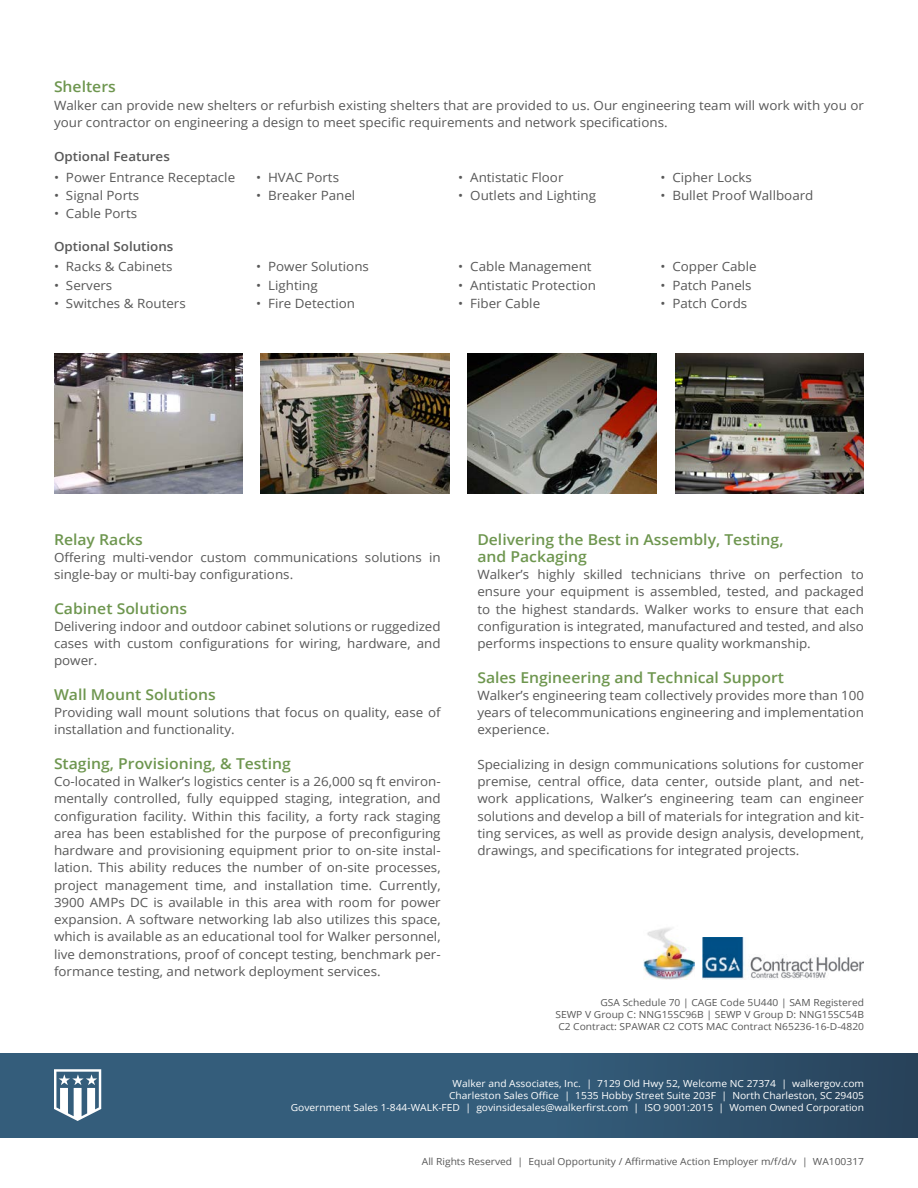
<style>
.page{position:relative;width:918px;height:1188px;background:#fff}
.page>*{position:absolute;margin:0;border:0;box-sizing:border-box;transform-origin:0 0}
.t1{font:600 15px "Open Sans";color:#6e964f;scale:1.05 1}
.t2{font:12.75px/17.2px "Open Sans";color:#585858;text-align:justify;scale:1.05 1}
.t3{font:600 12.75px "Open Sans";color:#585858;scale:1.05 1}
.t4{font:9.75px "Open Sans";color:#fff;scale:1.05 1}
.t5{font:9.75px "Open Sans";color:#585858;scale:1.05 1}
</style>
<div class="page">
<div style="left:0;top:1053px;width:918px;height:84px;background:linear-gradient(to right,#376483,#2c4b65)"></div>
<img style="left:54px;top:353px;width:189px;height:140px">
<img style="left:261px;top:353px;width:189px;height:140px">
<img style="left:468px;top:353px;width:189px;height:140px">
<img style="left:675px;top:353px;width:189px;height:140px">
<img style="left:702px;top:937px;width:162px;height:43px">
<img style="left:644px;top:928px;width:51px;height:52px">
<svg style="left:54px;top:1069px;width:47px;height:52px"></svg>
<p class="t1" style="left:54px;top:77px;width:60px">Shelters</p>
<p class="t2" style="left:54px;top:96px;width:773px">Walker can provide new shelters or refurbish existing shelters that are provided to us. Our engineering team will work with you or your contractor on engineering a design to meet specific requirements and network specifications.</p>
<p class="t3" style="left:54px;top:148px;width:112px">Optional Features</p>
<p class="t2" style="left:54px;top:168px;width:174px">• Power Entrance Receptacle</p>
<p class="t2" style="left:256px;top:168px;width:81px">• HVAC Ports</p>
<p class="t2" style="left:458px;top:168px;width:102px">• Antistatic Floor</p>
<p class="t2" style="left:660px;top:168px;width:89px">• Cipher Locks</p>
<p class="t2" style="left:54px;top:186px;width:83px">• Signal Ports</p>
<p class="t2" style="left:256px;top:186px;width:96px">• Breaker Panel</p>
<p class="t2" style="left:458px;top:186px;width:133px">• Outlets and Lighting</p>
<p class="t2" style="left:660px;top:186px;width:147px">• Bullet Proof Wallboard</p>
<p class="t2" style="left:54px;top:205px;width:81px">• Cable Ports</p>
<p class="t3" style="left:54px;top:238px;width:115px">Optional Solutions</p>
<p class="t2" style="left:54px;top:258px;width:114px">• Racks &amp; Cabinets</p>
<p class="t2" style="left:256px;top:258px;width:109px">• Power Solutions</p>
<p class="t2" style="left:458px;top:258px;width:129px">• Cable Management</p>
<p class="t2" style="left:660px;top:258px;width:93px">• Copper Cable</p>
<p class="t2" style="left:54px;top:276px;width:57px">• Servers</p>
<p class="t2" style="left:256px;top:276px;width:60px">• Lighting</p>
<p class="t2" style="left:458px;top:276px;width:133px">• Antistatic Protection</p>
<p class="t2" style="left:660px;top:276px;width:88px">• Patch Panels</p>
<p class="t2" style="left:54px;top:294px;width:127px">• Switches &amp; Routers</p>
<p class="t2" style="left:256px;top:294px;width:96px">• Fire Detection</p>
<p class="t2" style="left:458px;top:294px;width:80px">• Fiber Cable</p>
<p class="t2" style="left:660px;top:294px;width:84px">• Patch Cords</p>
<p class="t1" style="left:54px;top:529px;width:86px">Relay Racks</p>
<p class="t2" style="left:54px;top:548px;width:370px">Offering multi-vendor custom communications solutions in single-bay or multi-bay configurations.</p>
<p class="t1" style="left:54px;top:598px;width:128px">Cabinet Solutions</p>
<p class="t2" style="left:54px;top:617px;width:370px">Delivering indoor and outdoor cabinet solutions or ruggedized cases with custom configurations for wiring, hardware, and power.</p>
<p class="t1" style="left:54px;top:684px;width:156px">Wall Mount Solutions</p>
<p class="t2" style="left:54px;top:704px;width:370px">Providing wall mount solutions that focus on quality, ease of installation and functionality.</p>
<p class="t1" style="left:54px;top:753px;width:227px">Staging, Provisioning, &amp; Testing</p>
<p class="t2" style="left:54px;top:773px;width:370px">Co-located in Walker’s logistics center is a 26,000 sq ft environ&shy;mentally controlled, fully equipped staging, integration, and configuration facility. Within this facility, a forty rack staging area has been established for the purpose of preconfiguring hardware and provisioning equipment prior to on-site instal&shy;lation. This ability reduces the number of on-site processes, project management time, and installation time. Currently, 3900 AMPs DC is available in this area with room for power expansion. A software networking lab also utilizes this space, which is available as an educational tool for Walker personnel, live demonstrations, proof of concept testing, benchmark per&shy;formance testing, and network deployment services.</p>
<p class="t1" style="left:477px;top:529px;width:293px">Delivering the Best in Assembly, Testing,</p>
<p class="t1" style="left:477px;top:546px;width:106px">and Packaging</p>
<p class="t2" style="left:477px;top:566px;width:370px">Walker’s highly skilled technicians thrive on perfection to ensure your equipment is assembled, tested, and packaged to the highest standards. Walker works to ensure that each configuration is integrated, manufactured and tested, and also performs inspections to ensure quality workmanship.</p>
<p class="t1" style="left:477px;top:667px;width:294px">Sales Engineering and Technical Support</p>
<p class="t2" style="left:477px;top:686px;width:370px">Walker’s engineering team collectively provides more than 100 years of telecommunications engineering and implementation experience.</p>
<p class="t2" style="left:477px;top:755px;width:370px">Specializing in design communications solutions for customer premise, central office, data center, outside plant, and net&shy;work applications, Walker’s engineering team can engineer solutions and develop a bill of materials for integration and kit&shy;ting services, as well as provide design analysis, development, drawings, and specifications for integrated projects.</p>
<p class="t5" style="left:600px;top:996px;width:253px">GSA Schedule 70 | CAGE Code 5U440 | SAM Registered</p>
<p class="t5" style="left:556px;top:1008px;width:295px">SEWP V Group C: NNG15SC96B | SEWP V Group D: NNG15SC54B</p>
<p class="t5" style="left:558px;top:1020px;width:293px">C2 Contract: SPAWAR C2 COTS MAC Contract N65236-16-D-4820</p>
<p class="t4" style="left:453px;top:1077px;width:393px">Walker and Associates, Inc. | 7129 Old Hwy 52, Welcome NC 27374 | walkergov.com</p>
<p class="t4" style="left:449px;top:1089px;width:397px">Charleston Sales Office | 1535 Hobby Street Suite 203F | North Charleston, SC 29405</p>
<p class="t4" style="left:291px;top:1100px;width:548px">Government Sales 1-844-WALK-FED | govinsidesales@walkerfirst.com | ISO 9001:2015 | Women Owned Corporation</p>
<p class="t5" style="left:422px;top:1155px;width:423px">All Rights Reserved | Equal Opportunity / Affirmative Action Employer m/f/d/v | WA100317</p>
</div>
